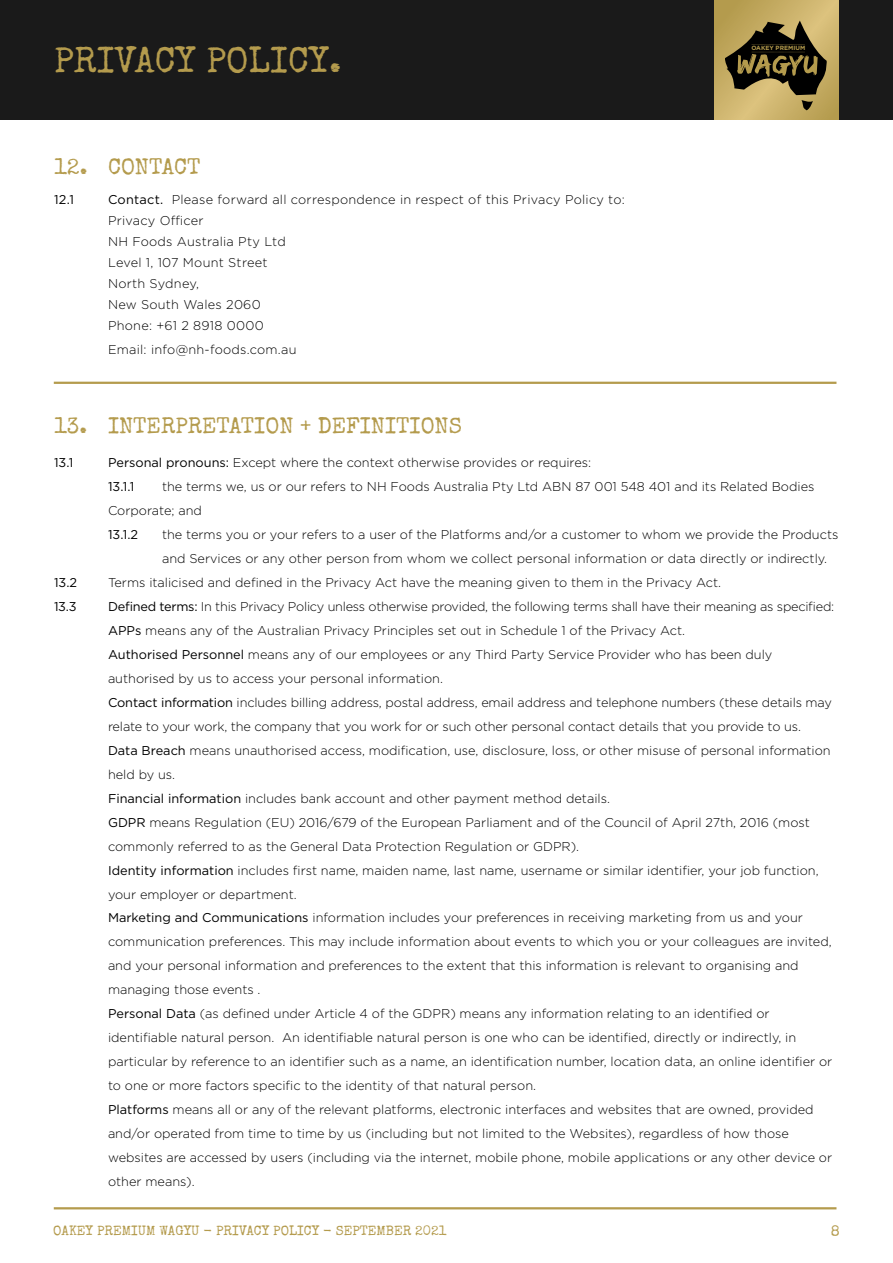
<style>
.page{position:relative;width:893px;height:1263px;background:#fff}
.page>*{position:absolute;margin:0;border:0;box-sizing:border-box;transform-origin:0 0}
.t1{font:36px "Special Elite";color:#b49b4d}
.t2{font:22.5px "Special Elite";color:#b49b4d}
.t3{font:15px "Special Elite";color:#b49b4d}
.t4{font:13.5px "Special Elite";color:#b49b4d}
.t5{font:300 12.75px/24px "Gotham";color:#000}
.t6{font:300 12.75px/21px "Gotham";letter-spacing:.02em;color:#000}
.t7{font:12.75px "Gotham";color:#000}
.t8{font:700 6px "Gotham";color:#b49b4d}
.s1{font-weight:400}
</style>
<div class="page">
<div style="left:0;top:0;width:893px;height:119px;background:#1a1a1a"></div>
<svg style="left:715px;top:0;width:124px;height:119px;background:#c5ac63"></svg>
<svg style="left:724px;top:21px;width:104px;height:89px;background:#74653b"></svg>
<hr style="left:54px;top:1207px;width:782px;height:2px;background:#b49b4d">
<hr style="left:54px;top:382px;width:782px;height:2px;background:#b49b4d">
<h1 class="t1" style="left:54px;top:38px;width:289px">PRIVACY POLICY.</h1>
<h2 class="t2" style="left:54px;top:153px;width:148px">12. CONTACT</h2>
<p class="t7" style="left:54px;top:192px;width:22px">12.1</p>
<p class="t6" style="left:108px;top:189px;width:518px"><span class="s1">Contact.</span> Please forward all correspondence in respect of this Privacy Policy to:<br>Privacy Officer<br>NH Foods Australia Pty Ltd<br>Level 1, 107 Mount Street<br>North Sydney,<br>New South Wales 2060<br>Phone: +61 2 8918 0000</p>
<p class="t6" style="left:108px;top:339px;width:190px">Email: info@nh-foods.com.au</p>
<p class="t8" style="left:751px;top:44px;width:55px">OAKEY PREMIUM</p>
<h2 class="t2" style="left:54px;top:412px;width:409px">13. INTERPRETATION + DEFINITIONS</h2>
<p class="t7" style="left:54px;top:454px;width:21px">13.1</p>
<p class="t5" style="left:108px;top:450px;width:485px"><span class="s1">Personal pronouns:</span> Except where the context otherwise provides or requires:<br><span class="s1">13.1.1</span></p>
<p class="t5" style="left:108px;top:474px;width:708px;text-indent:54px">the terms we, us or our refers to NH Foods Australia Pty Ltd ABN 87 001 548 401 and its Related Bodies<br>Corporate; and</p>
<p class="t7" style="left:108px;top:526px;width:32px">13.1.2</p>
<p class="t5" style="left:162px;top:522px;width:678px">the terms you or your refers to a user of the Platforms and/or a customer to whom we provide the Products and Services or any other person from whom we collect personal information or data directly or indirectly.</p>
<p class="t7" style="left:54px;top:574px;width:25px">13.2</p>
<p class="t5" style="left:108px;top:570px;width:615px">Terms italicised and defined in the Privacy Act have the meaning given to them in the Privacy Act.</p>
<p class="t7" style="left:54px;top:598px;width:24px">13.3</p>
<p class="t5" style="left:108px;top:594px;width:728px"><span class="s1">Defined terms:</span> In this Privacy Policy unless otherwise provided, the following terms shall have their meaning as specified:<br><span class="s1">APPs</span> means any of the Australian Privacy Principles set out in Schedule 1 of the Privacy Act.<br><span class="s1">Authorised Personnel</span> means any of our employees or any Third Party Service Provider who has been duly authorised by us to access your personal information.<br><span class="s1">Contact information</span> includes billing address, postal address, email address and telephone numbers (these details may relate to your work, the company that you work for or such other personal contact details that you provide to us.<br><span class="s1">Data Breach</span> means unauthorised access, modification, use, disclosure, loss, or other misuse of personal information held by us.<br><span class="s1">Financial information</span> includes bank account and other payment method details.<br><span class="s1">GDPR</span> means Regulation (EU) 2016/679 of the European Parliament and of the Council of April 27th, 2016 (most commonly referred to as the General Data Protection Regulation or GDPR).<br><span class="s1">Identity information</span> includes first name, maiden name, last name, username or similar identifier, your job function, your employer or department.<br><span class="s1">Marketing and Communications</span> information includes your preferences in receiving marketing from us and your communication preferences. This may include information about events to which you or your colleagues are invited, and your personal information and preferences to the extent that this information is relevant to organising and managing those events .<br><span class="s1">Personal Data</span> (as defined under Article 4 of the GDPR) means any information relating to an identified or identifiable natural person. An identifiable natural person is one who can be identified, directly or indirectly, in particular by reference to an identifier such as a name, an identification number, location data, an online identifier or to one or more factors specific to the identity of that natural person.<br><span class="s1">Platforms</span> means all or any of the relevant platforms, electronic interfaces and websites that are owned, provided and/or operated from time to time by us (including but not limited to the Websites), regardless of how those websites are accessed by users (including via the internet, mobile phone, mobile applications or any other device or other means).</p>
<p class="t4" style="left:53px;top:1222px;width:395px">OAKEY PREMIUM WAGYU - PRIVACY POLICY - SEPTEMBER 2021</p>
<p class="t3" style="left:831px;top:1221px;width:10px">8</p>
</div>
